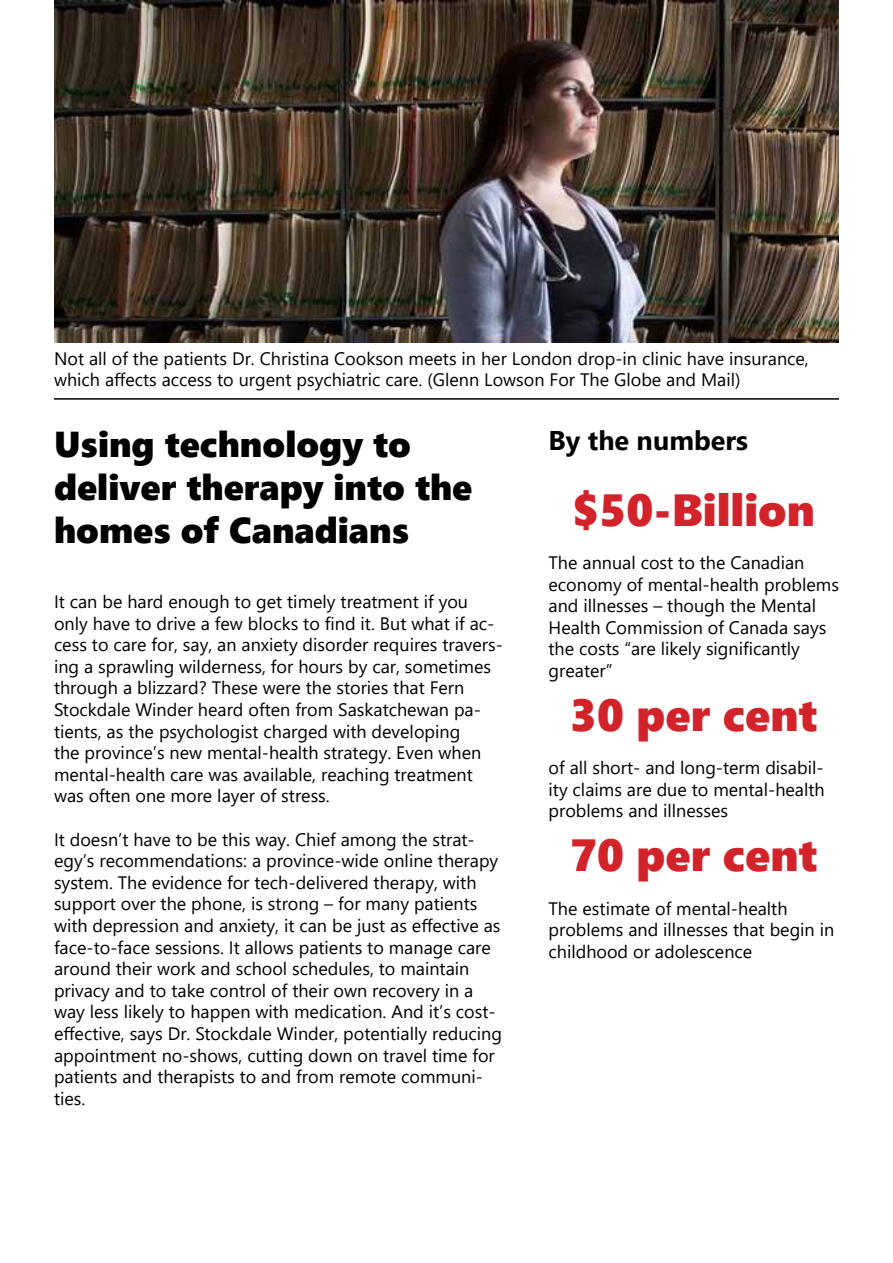
<style>
.page{position:relative;width:893px;height:1263px;background:#fff}
.page>*{position:absolute;margin:0;border:0;box-sizing:border-box;transform-origin:0 0}
.t1{font:45px "Segoe UI Black";color:#d2232a}
.t2{font:36px/43.2px "Segoe UI Black";color:#000}
.t3{font:700 27px "Segoe UI";color:#000}
.t4{font:18px/21.6px "Segoe UI";color:#000}
</style>
<div class="page">
<img style="left:54px;top:0;width:785px;height:342px">
<hr style="left:54px;top:398px;width:785px;height:2px;background:#000">
<p class="t4" style="left:54px;top:347px;width:756px">Not all of the patients Dr. Christina Cookson meets in her London drop-in clinic have insurance, which affects access to urgent psychiatric care. (Glenn Lowson For The Globe and Mail)</p>
<h2 class="t2" style="left:54px;top:420px;width:420px">Using technology to deliver therapy into the homes of Canadians</h2>
<h3 class="t3" style="left:549px;top:419px;width:201px">By the numbers</h3>
<h1 class="t1" style="left:572px;top:477px;width:244px">$50-Billion</h1>
<p class="t4" style="left:549px;top:551px;width:292px">The annual cost to the Canadian economy of mental-health problems and illnesses – though the Mental<br>Health Commission of Canada says the costs “are likely significantly greater”</p>
<h1 class="t1" style="left:570px;top:682px;width:249px">30 per cent</h1>
<p class="t4" style="left:549px;top:757px;width:278px;text-align:justify">of all short- and long-term disabil&shy;ity claims are due to mental-health problems and illnesses</p>
<h1 class="t1" style="left:570px;top:823px;width:249px">70 per cent</h1>
<p class="t4" style="left:549px;top:897px;width:287px">The estimate of mental-health problems and illnesses that begin in childhood or adolescence</p>
<p class="t4" style="left:54px;top:590px;width:450px">It can be hard enough to get timely treatment if you only have to drive a few blocks to find it. But what if ac&shy;cess to care for, say, an anxiety disorder requires travers&shy;ing a sprawling wilderness, for hours by car, sometimes through a blizzard? These were the stories that Fern Stockdale Winder heard often from Saskatchewan pa&shy;tients, as the psychologist charged with developing<br>the province’s new mental-health strategy. Even when mental-health care was available, reaching treatment was often one more layer of stress.</p>
<p class="t4" style="left:54px;top:828px;width:450px">It doesn’t have to be this way. Chief among the strat&shy;egy’s recommendations: a province-wide online therapy system. The evidence for tech-delivered therapy, with support over the phone, is strong – for many patients with depression and anxiety, it can be just as effective as face-to-face sessions. It allows patients to manage care around their work and school schedules, to maintain privacy and to take control of their own recovery in a way less likely to happen with medication. And it’s cost&shy;effective, says Dr. Stockdale Winder, potentially reducing appointment no-shows, cutting down on travel time for patients and therapists to and from remote communi&shy;ties.</p>
</div>
